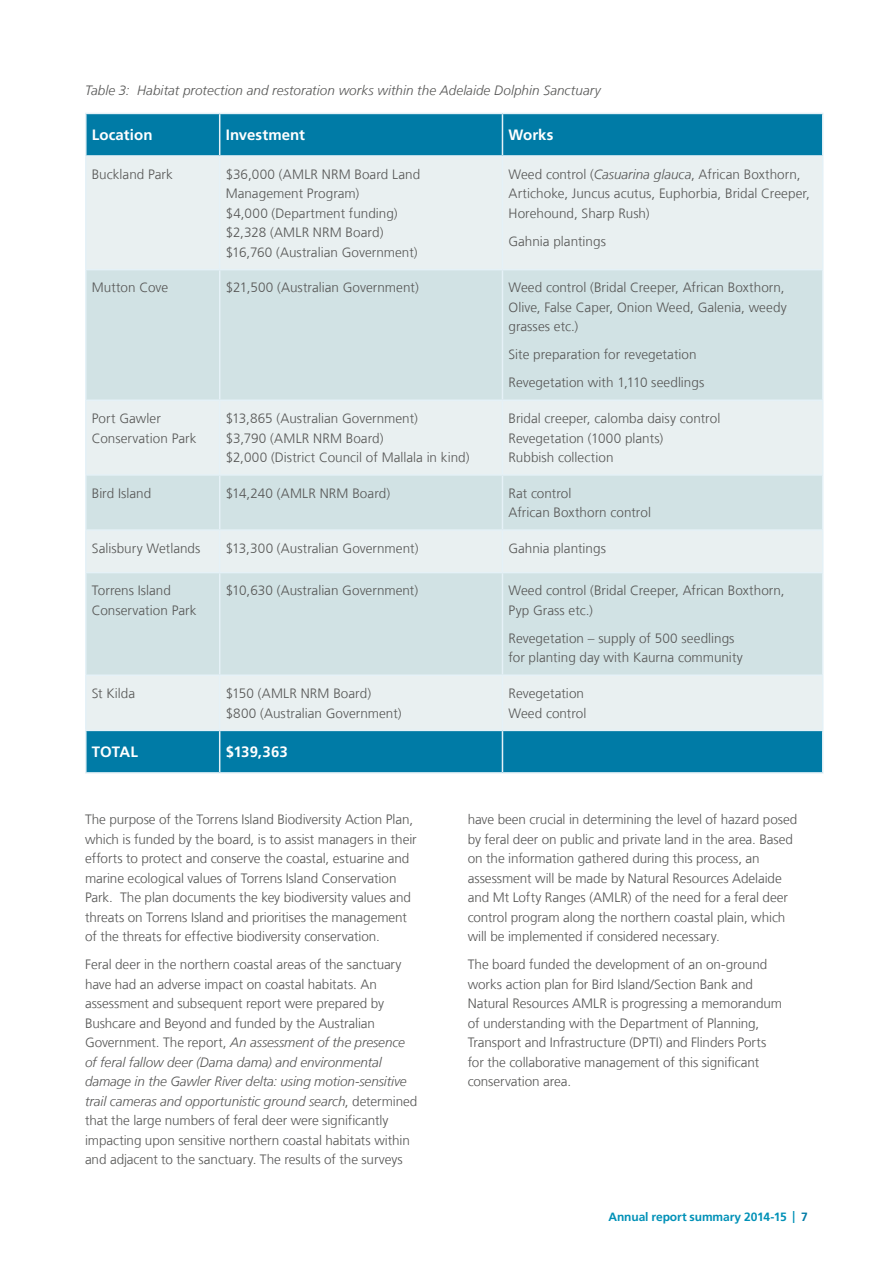
<style>
.page{position:relative;width:893px;height:1263px;background:#fff}
.page>*{position:absolute;margin:0;border:0;box-sizing:border-box;transform-origin:0 0}
.t1{font:700 15px "Frutiger LT Com";letter-spacing:.005em;color:#fff}
.t2{font:300 13.5px/19.5px "Frutiger LT Com";letter-spacing:-.005em;color:#575756}
.t3{font:italic 300 13.5px "Frutiger LT Com";letter-spacing:.005em;color:#575756}
.t4{font:700 12px "Frutiger LT Com";letter-spacing:-.01em;color:#0091b7}
.s1{font-style:italic}
.s2{color:#007ba6}
</style>
<div class="page">
<div style="left:87px;top:114px;width:735px;height:41px;background:#007ba6"></div>
<div style="left:87px;top:157px;width:735px;height:573px;background:#e9f0f1"></div>
<svg style="left:87px;top:270px;width:735px;height:404px;background:#d7e6e7"></svg>
<div style="left:87px;top:731px;width:735px;height:41px;background:#007ba6"></div>
<hr style="left:85px;top:113px;width:135px;height:1px;background:#e5f1f7">
<hr style="left:85px;top:114px;width:2px;height:41px;background:#e5f1f7">
<hr style="left:220px;top:113px;width:282px;height:1px;background:#e5f1f7">
<hr style="left:219px;top:114px;width:1px;height:41px;background:#e5f1f7">
<hr style="left:502px;top:113px;width:321px;height:1px;background:#e5f1f7">
<hr style="left:502px;top:114px;width:1px;height:41px;background:#e5f1f7">
<hr style="left:822px;top:114px;width:1px;height:41px;background:#e5f1f7">
<hr style="left:85px;top:155px;width:135px;height:2px;background:#e5f1f7">
<hr style="left:85px;top:157px;width:2px;height:112px;background:#e5f1f7">
<hr style="left:220px;top:155px;width:282px;height:2px;background:#e5f1f7">
<hr style="left:219px;top:157px;width:1px;height:112px;background:#e5f1f7">
<hr style="left:502px;top:155px;width:321px;height:2px;background:#e5f1f7">
<hr style="left:502px;top:157px;width:1px;height:112px;background:#e5f1f7">
<hr style="left:822px;top:157px;width:1px;height:112px;background:#e5f1f7">
<hr style="left:85px;top:269px;width:135px;height:1px;background:#e5f1f7">
<hr style="left:85px;top:270px;width:2px;height:129px;background:#e5f1f7">
<hr style="left:220px;top:269px;width:282px;height:1px;background:#e5f1f7">
<hr style="left:219px;top:270px;width:1px;height:129px;background:#e5f1f7">
<hr style="left:502px;top:269px;width:321px;height:1px;background:#e5f1f7">
<hr style="left:502px;top:270px;width:1px;height:129px;background:#e5f1f7">
<hr style="left:822px;top:270px;width:1px;height:129px;background:#e5f1f7">
<hr style="left:85px;top:399px;width:135px;height:2px;background:#e5f1f7">
<hr style="left:85px;top:401px;width:2px;height:73px;background:#e5f1f7">
<hr style="left:220px;top:399px;width:282px;height:2px;background:#e5f1f7">
<hr style="left:219px;top:401px;width:1px;height:73px;background:#e5f1f7">
<hr style="left:502px;top:399px;width:321px;height:2px;background:#e5f1f7">
<hr style="left:502px;top:401px;width:1px;height:73px;background:#e5f1f7">
<hr style="left:822px;top:401px;width:1px;height:73px;background:#e5f1f7">
<hr style="left:85px;top:474px;width:135px;height:2px;background:#e5f1f7">
<hr style="left:85px;top:476px;width:2px;height:53px;background:#e5f1f7">
<hr style="left:220px;top:474px;width:282px;height:2px;background:#e5f1f7">
<hr style="left:219px;top:476px;width:1px;height:53px;background:#e5f1f7">
<hr style="left:502px;top:474px;width:321px;height:2px;background:#e5f1f7">
<hr style="left:502px;top:476px;width:1px;height:53px;background:#e5f1f7">
<hr style="left:822px;top:476px;width:1px;height:53px;background:#e5f1f7">
<hr style="left:85px;top:529px;width:135px;height:2px;background:#e5f1f7">
<hr style="left:85px;top:531px;width:2px;height:41px;background:#e5f1f7">
<hr style="left:220px;top:529px;width:282px;height:2px;background:#e5f1f7">
<hr style="left:219px;top:531px;width:1px;height:41px;background:#e5f1f7">
<hr style="left:502px;top:529px;width:321px;height:2px;background:#e5f1f7">
<hr style="left:502px;top:531px;width:1px;height:41px;background:#e5f1f7">
<hr style="left:822px;top:531px;width:1px;height:41px;background:#e5f1f7">
<hr style="left:85px;top:572px;width:135px;height:1px;background:#e5f1f7">
<hr style="left:85px;top:573px;width:2px;height:101px;background:#e5f1f7">
<hr style="left:220px;top:572px;width:282px;height:1px;background:#e5f1f7">
<hr style="left:219px;top:573px;width:1px;height:101px;background:#e5f1f7">
<hr style="left:502px;top:572px;width:321px;height:1px;background:#e5f1f7">
<hr style="left:502px;top:573px;width:1px;height:101px;background:#e5f1f7">
<hr style="left:822px;top:573px;width:1px;height:101px;background:#e5f1f7">
<hr style="left:85px;top:731px;width:2px;height:41px;background:#e5f1f7">
<hr style="left:85px;top:772px;width:135px;height:2px;background:#e5f1f7">
<hr style="left:219px;top:731px;width:1px;height:41px;background:#e5f1f7">
<hr style="left:220px;top:772px;width:282px;height:2px;background:#e5f1f7">
<hr style="left:502px;top:731px;width:1px;height:41px;background:#e5f1f7">
<hr style="left:822px;top:731px;width:1px;height:41px;background:#e5f1f7">
<hr style="left:502px;top:772px;width:321px;height:2px;background:#e5f1f7">
<hr style="left:85px;top:674px;width:135px;height:2px;background:#e5f1f7">
<hr style="left:85px;top:676px;width:2px;height:54px;background:#e5f1f7">
<hr style="left:85px;top:730px;width:135px;height:1px;background:#e5f1f7">
<hr style="left:220px;top:674px;width:282px;height:2px;background:#e5f1f7">
<hr style="left:219px;top:676px;width:1px;height:54px;background:#e5f1f7">
<hr style="left:220px;top:730px;width:282px;height:1px;background:#e5f1f7">
<hr style="left:502px;top:674px;width:321px;height:2px;background:#e5f1f7">
<hr style="left:502px;top:676px;width:1px;height:54px;background:#e5f1f7">
<hr style="left:822px;top:676px;width:1px;height:54px;background:#e5f1f7">
<hr style="left:502px;top:730px;width:321px;height:1px;background:#e5f1f7">
<p class="t3" style="left:85px;top:82px;width:517px">Table 3: Habitat protection and restoration works within the Adelaide Dolphin Sanctuary</p>
<p class="t1" style="left:92px;top:126px;width:62px">Location</p>
<p class="t1" style="left:226px;top:126px;width:81px">Investment</p>
<p class="t1" style="left:508px;top:126px;width:47px">Works</p>
<p class="t2" style="left:92px;top:165px;width:83px">Buckland Park</p>
<p class="t2" style="left:226px;top:165px;width:196px">$36,000 (AMLR NRM Board Land<br>Management Program)<br>$4,000 (Department funding) $2,328 (AMLR NRM Board) $16,760 (Australian Government)</p>
<p class="t2" style="left:508px;top:164px;width:303px">Weed control (<span class="s1">Casuarina glauca</span>, African Boxthorn,<br>Artichoke, Juncus acutus, Euphorbia, Bridal Creeper,<br>Horehound, Sharp Rush)</p>
<p class="t2" style="left:508px;top:231px;width:99px">Gahnia plantings</p>
<p class="t2" style="left:92px;top:278px;width:78px">Mutton Cove</p>
<p class="t2" style="left:226px;top:278px;width:195px">$21,500 (Australian Government)</p>
<p class="t2" style="left:508px;top:278px;width:280px">Weed control (Bridal Creeper, African Boxthorn,<br>Olive, False Caper, Onion Weed, Galenia, weedy grasses etc.)</p>
<p class="t2" style="left:508px;top:341px;width:197px;line-height:28px">Site preparation for revegetation<br>Revegetation with 1,110 seedlings</p>
<p class="t2" style="left:92px;top:409px;width:106px">Port Gawler<br>Conservation Park</p>
<p class="t2" style="left:226px;top:409px;width:245px">$13,865 (Australian Government)<br>$3,790 (AMLR NRM Board)<br>$2,000 (District Council of Mallala in kind)</p>
<p class="t2" style="left:508px;top:409px;width:213px">Bridal creeper, calomba daisy control<br>Revegetation (1000 plants)<br>Rubbish collection</p>
<p class="t2" style="left:92px;top:483px;width:61px">Bird Island</p>
<p class="t2" style="left:226px;top:483px;width:166px">$14,240 (AMLR NRM Board)</p>
<p class="t2" style="left:508px;top:483px;width:144px">Rat control<br>African Boxthorn control</p>
<p class="t2" style="left:92px;top:538px;width:110px">Salisbury Wetlands</p>
<p class="t2" style="left:226px;top:538px;width:194px">$13,300 (Australian Government)</p>
<p class="t2" style="left:508px;top:538px;width:99px">Gahnia plantings</p>
<p class="t2" style="left:92px;top:581px;width:106px">Torrens Island<br>Conservation Park</p>
<p class="t2" style="left:226px;top:581px;width:194px">$10,630 (Australian Government)</p>
<p class="t2" style="left:508px;top:581px;width:278px">Weed control (Bridal Creeper, African Boxthorn,<br>Pyp Grass etc.)</p>
<p class="t2" style="left:508px;top:628px;width:236px">Revegetation – supply of 500 seedlings for planting day with Kaurna community</p>
<p class="t2" style="left:92px;top:684px;width:45px">St Kilda</p>
<p class="t2" style="left:226px;top:684px;width:178px">$150 (AMLR NRM Board) $800 (Australian Government)</p>
<p class="t2" style="left:508px;top:684px;width:80px">Revegetation<br>Weed control</p>
<p class="t1" style="left:92px;top:743px;width:48px">TOTAL</p>
<p class="t1" style="left:226px;top:743px;width:64px">$139,363</p>
<p class="t2" style="left:85px;top:810px;width:333px">The purpose of the Torrens Island Biodiversity Action Plan, which is funded by the board, is to assist managers in their efforts to protect and conserve the coastal, estuarine and marine ecological values of Torrens Island Conservation Park. The plan documents the key biodiversity values and threats on Torrens Island and prioritises the management of the threats for effective biodiversity conservation.</p>
<p class="t2" style="left:85px;top:955px;width:334px">Feral deer in the northern coastal areas of the sanctuary have had an adverse impact on coastal habitats. An assessment and subsequent report were prepared by Bushcare and Beyond and funded by the Australian Government. The report, <span class="s1">An assessment of the presence of feral fallow deer (Dama dama) and environmental damage in the Gawler River delta: using motion-sensitive trail cameras and opportunistic ground search</span>, determined that the large numbers of feral deer were significantly impacting upon sensitive northern coastal habitats within and adjacent to the sanctuary. The results of the surveys</p>
<p class="t2" style="left:468px;top:810px;width:331px">have been crucial in determining the level of hazard posed by feral deer on public and private land in the area. Based on the information gathered during this process, an assessment will be made by Natural Resources Adelaide and Mt Lofty Ranges (AMLR) of the need for a feral deer control program along the northern coastal plain, which will be implemented if considered necessary.</p>
<p class="t2" style="left:468px;top:955px;width:316px">The board funded the development of an on-ground works action plan for Bird Island/Section Bank and Natural Resources AMLR is progressing a memorandum of understanding with the Department of Planning, Transport and Infrastructure (DPTI) and Flinders Ports for the collaborative management of this significant conservation area.</p>
<p class="t4" style="left:608px;top:1210px;width:201px">Annual report summary 2014-15 | <span class="s2">7</span></p>
</div>
